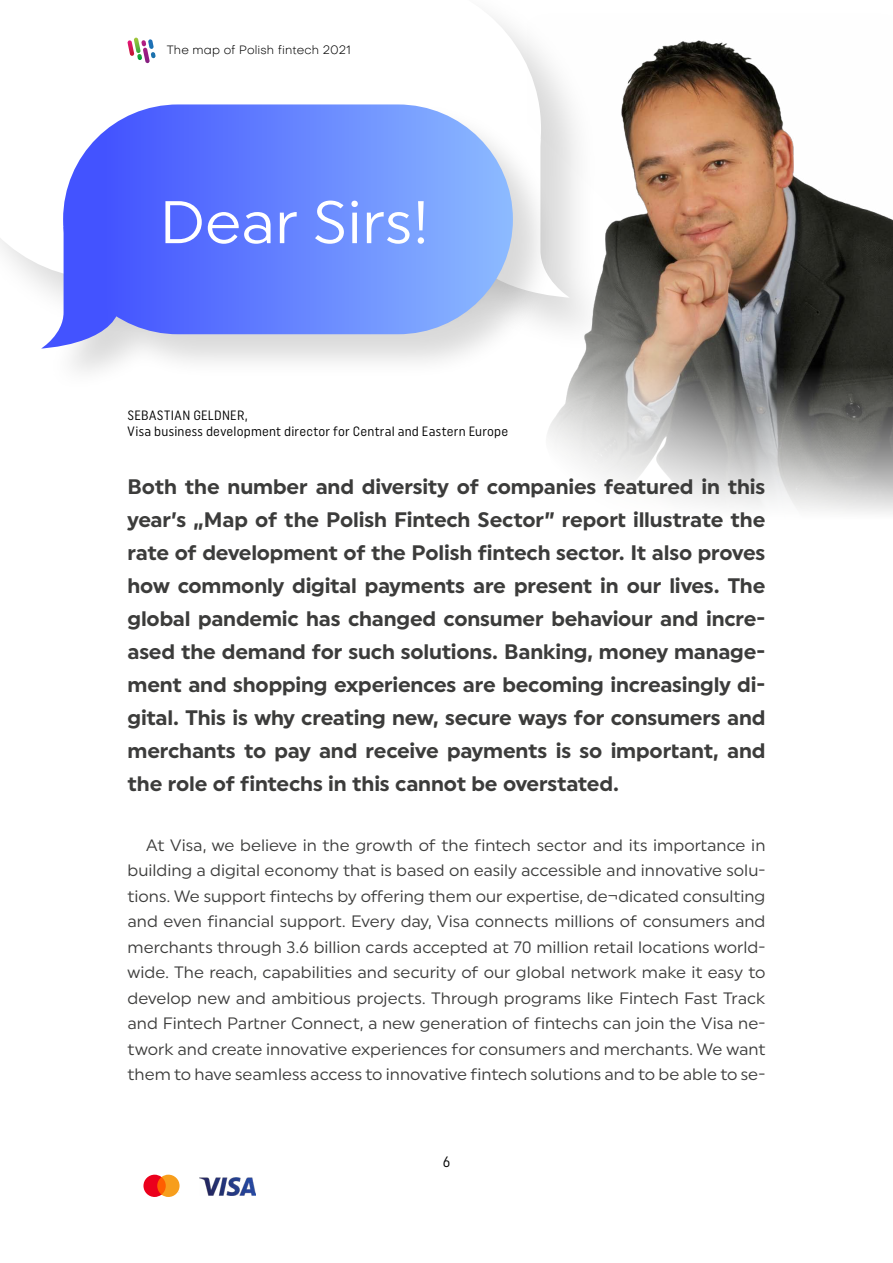
<style>
.page{position:relative;width:893px;height:1263px;background:#fff}
.page>*{position:absolute;margin:0;border:0;box-sizing:border-box;transform-origin:0 0}
.t1{font:60px "Uniform";color:#fff}
.t2{font:700 21px/33px "Uniform";letter-spacing:-.01em;color:#3c3c3b;text-align:justify}
.t3{font:16.5px/25.5px "Uniform";color:#3c3c3b;text-align:justify}
.t4{font:15px "Uniform Condensed";color:#000}
.t5{font:13.5px/16.2px "Uniform Condensed";letter-spacing:.02em;color:#000}
.t6{font:300 12px "Objective";letter-spacing:.005em;color:#000}
</style>
<div class="page">
<img style="left:199px;top:1177px;width:57px;height:19px">
<svg style="left:143px;top:1175px;width:37px;height:22px"></svg>
<svg style="left:0;top:17px;width:528px;height:262px"></svg>
<svg style="left:127px;top:38px;width:29px;height:25px"></svg>
<img style="left:528px;top:40px;width:365px;height:474px">
<div style="left:44px;top:102px;width:514px;height:290px;background:#000;opacity:.15"></div>
<svg style="left:41px;top:227px;width:86px;height:122px"></svg>
<div style="left:63px;top:104px;width:450px;height:230px;background:linear-gradient(to right,#3d4bff,#8cbaff);border-radius:115px"></div>
<p class="t6" style="left:167px;top:42px;width:186px">The map of Polish fintech 2021</p>
<h1 class="t1" style="left:159px;top:186px;width:271px">Dear Sirs!</h1>
<p class="t5" style="left:128px;top:406px;width:382px">SEBASTIAN GELDNER,<br>Visa business development director for Central and Eastern Europe</p>
<p class="t2" style="left:128px;top:470px;width:639px">Both the number and diversity of companies featured in this year’s „Map of the Polish Fintech Sector” report illustrate the rate of development of the Polish fintech sector. It also proves how commonly digital payments are present in our lives. The global pandemic has changed consumer behaviour and incre&shy;ased the demand for such solutions. Banking, money manage&shy;ment and shopping experiences are becoming increasingly di&shy;gital. This is why creating new, secure ways for consumers and merchants to pay and receive payments is so important, and the role of fintechs in this cannot be overstated.</p>
<p class="t3" style="left:128px;top:832px;width:639px;text-indent:19px">At Visa, we believe in the growth of the fintech sector and its importance in building a digital economy that is based on easily accessible and innovative solu&shy;tions. We support fintechs by offering them our expertise, de¬dicated consulting and even financial support. Every day, Visa connects millions of consumers and merchants through 3.6 billion cards accepted at 70 million retail locations world&shy;wide. The reach, capabilities and security of our global network make it easy to develop new and ambitious projects. Through programs like Fintech Fast Track and Fintech Partner Connect, a new generation of fintechs can join the Visa ne&shy;twork and create innovative experiences for consumers and merchants. We want them to have seamless access to innovative fintech solutions and to be able to se-</p>
<p class="t4" style="left:443px;top:1153px;width:9px">6</p>
</div>
